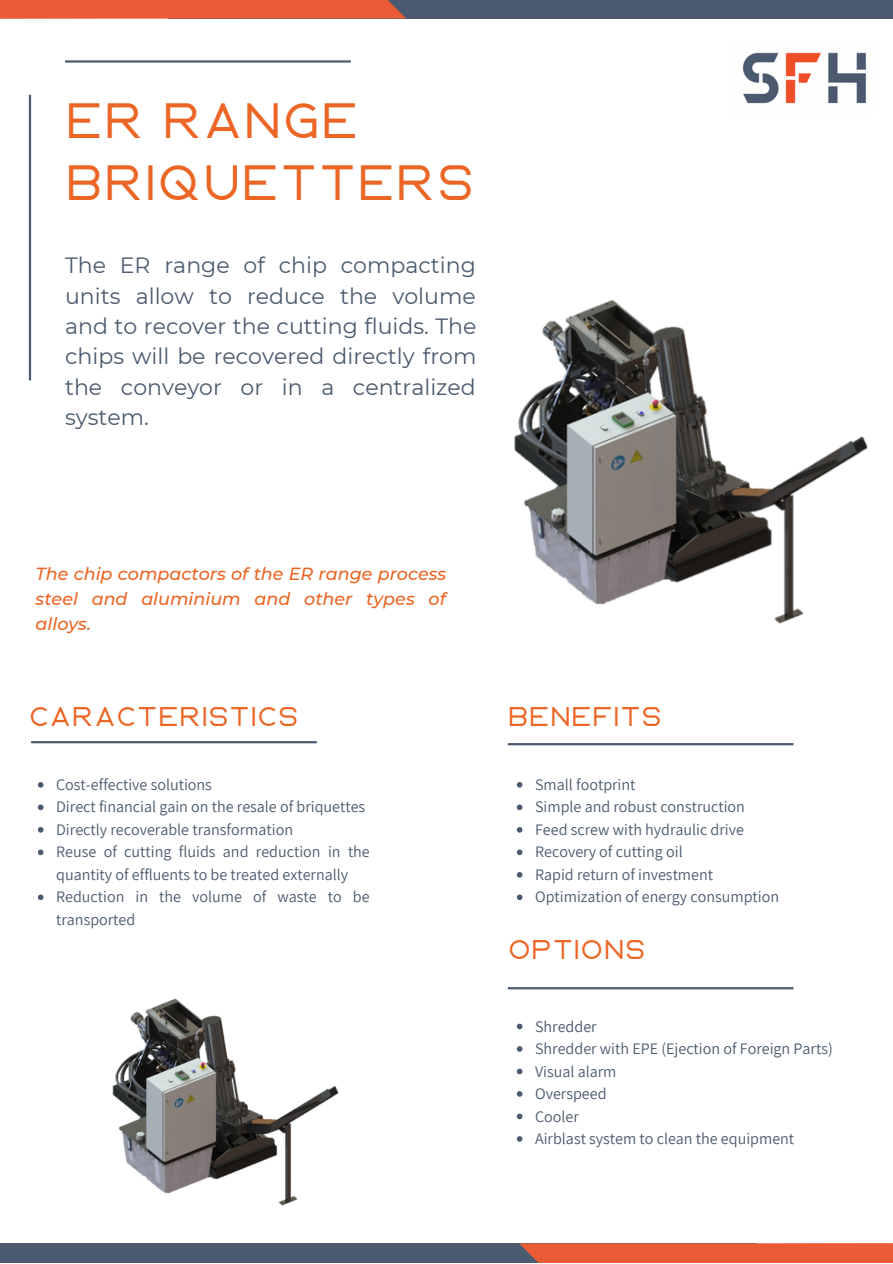
<style>
.page{position:relative;width:893px;height:1264px;background:#fff}
.page>*{position:absolute;margin:0;border:0;box-sizing:border-box;transform-origin:0 0}
.t1{font:900 49.5px/61.8px "Ablation";color:#eb6524}
.t2{font:900 27.15px "Ablation";color:#eb6524}
.t3{font:22.05px/30.3px "Montserrat";color:#4b5a6e;text-align:justify}
.t4{font:italic 500 17.55px/24.8px "Montserrat";color:#eb6524;text-align:justify}
.t5{font:16.05px/22.5px "Assistant";color:#4b5a6e}
</style>
<div class="page">
<div style="left:168px;top:0;width:724px;height:18px;background:#4b5a6e"></div>
<svg style="left:0;top:0;width:406px;height:19px;background:#e45c39"></svg>
<hr style="left:29px;top:95px;width:2px;height:285px;background:#4b5a6e">
<hr style="left:65px;top:60px;width:286px;height:3px;background:#4b5a6e">
<hr style="left:31px;top:741px;width:286px;height:2px;background:#4b5a6e">
<hr style="left:508px;top:743px;width:285px;height:2px;background:#4b5a6e">
<hr style="left:508px;top:987px;width:285px;height:2px;background:#4b5a6e">
<img style="left:514px;top:300px;width:354px;height:324px">
<img style="left:112px;top:998px;width:227px;height:208px">
<svg style="left:517px;top:1023px;width:5px;height:6px"></svg>
<svg style="left:517px;top:1046px;width:5px;height:5px"></svg>
<svg style="left:517px;top:1068px;width:5px;height:6px"></svg>
<svg style="left:517px;top:1091px;width:5px;height:5px"></svg>
<svg style="left:517px;top:1113px;width:5px;height:6px"></svg>
<svg style="left:517px;top:1136px;width:5px;height:5px"></svg>
<div style="left:0;top:1243px;width:756px;height:19px;background:#4b5a6e"></div>
<svg style="left:519px;top:1243px;width:373px;height:19px;background:#e45c38"></svg>
<svg style="left:38px;top:782px;width:5px;height:5px"></svg>
<svg style="left:38px;top:804px;width:5px;height:6px"></svg>
<svg style="left:38px;top:827px;width:5px;height:5px"></svg>
<svg style="left:38px;top:849px;width:5px;height:6px"></svg>
<svg style="left:38px;top:894px;width:5px;height:6px"></svg>
<svg style="left:517px;top:782px;width:5px;height:5px"></svg>
<svg style="left:517px;top:804px;width:5px;height:6px"></svg>
<svg style="left:517px;top:827px;width:5px;height:5px"></svg>
<svg style="left:517px;top:849px;width:5px;height:6px"></svg>
<svg style="left:517px;top:872px;width:5px;height:5px"></svg>
<svg style="left:517px;top:894px;width:5px;height:6px"></svg>
<img style="left:743px;top:52px;width:124px;height:52px">
<h1 class="t1" style="left:65px;top:92px;width:411px">ER RANGE<br>BRIQUETTERS</h1>
<h3 class="t3" style="left:65px;top:250px;width:413px">The ER range of chip compacting units allow to reduce the volume and to recover the cutting fluids. The chips will be recovered directly from the conveyor or in a centralized system.</h3>
<p class="t4" style="left:36px;top:561px;width:412px">The chip compactors of the ER range process steel and aluminium and other types of alloys.</p>
<h2 class="t2" style="left:29px;top:704px;width:271px">CARACTERISTICS</h2>
<p class="t5" style="left:56px;top:772px;width:315px">Cost-effective solutions<br>Direct financial gain on the resale of briquettes Directly recoverable transformation<br>Reuse of cutting fluids and reduction in the quantity of effluents to be treated externally Reduction in the volume of waste to be transported</p>
<h2 class="t2" style="left:508px;top:704px;width:156px">BENEFITS</h2>
<p class="t5" style="left:535px;top:772px;width:245px">Small footprint<br>Simple and robust construction<br>Feed screw with hydraulic drive<br>Recovery of cutting oil<br>Rapid return of investment<br>Optimization of energy consumption</p>
<h2 class="t2" style="left:508px;top:938px;width:139px">OPTIONS</h2>
<p class="t5" style="left:535px;top:1014px;width:299px">Shredder<br>Shredder with EPE (Ejection of Foreign Parts)<br>Visual alarm<br>Overspeed<br>Cooler<br>Airblast system to clean the equipment</p>
</div>
